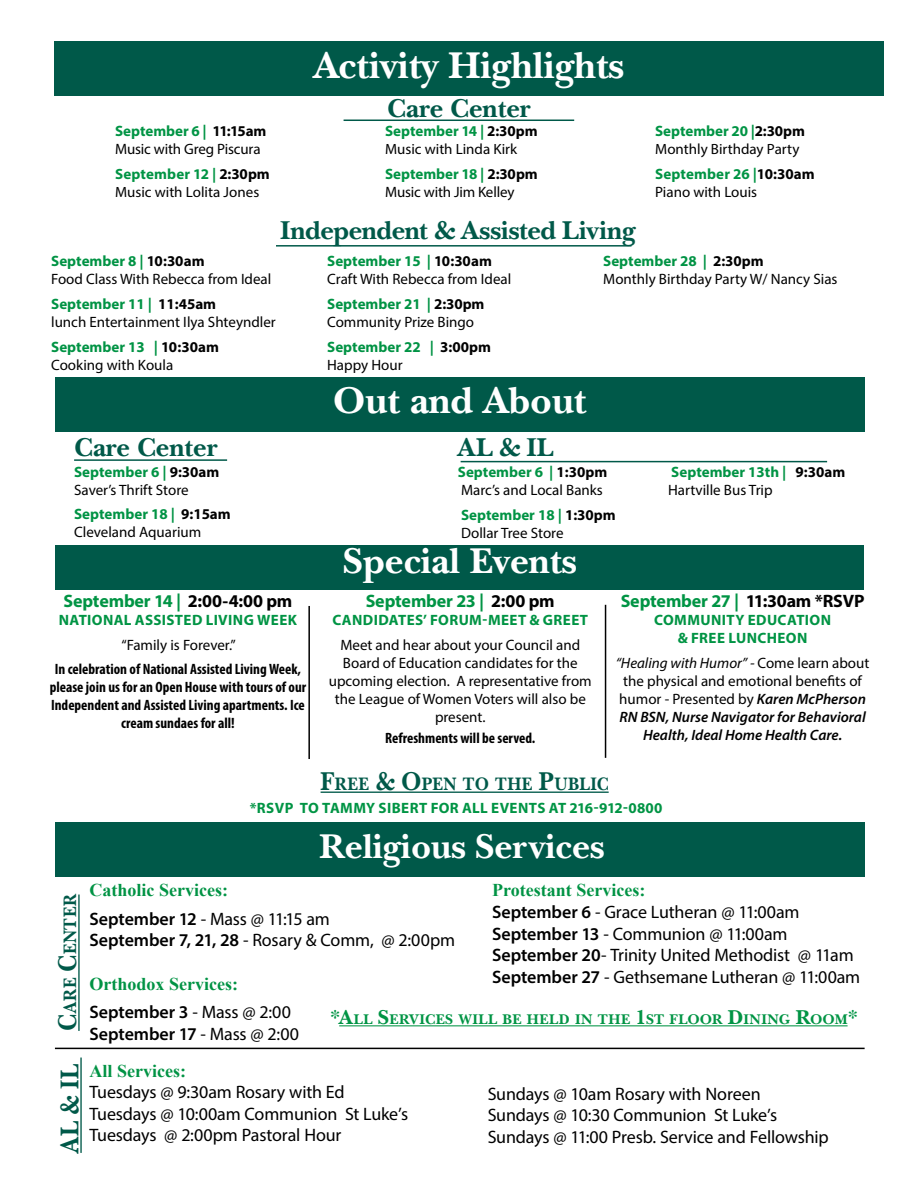
<style>
.page{position:relative;width:918px;height:1188px;background:#fff}
.page>*{position:absolute;margin:0;border:0;box-sizing:border-box;transform-origin:0 0}
.t1{font:700 39px "New Baskerville LT";color:#fff}
.t2{font:700 37.5px "New Baskerville LT";color:#fff}
.t3{font:700 36px "New Baskerville LT";color:#fff}
.t4{font:700 27px "New Baskerville LT";color:#005949}
.t5{font:700 27px "New Baskerville LT";color:#005949;scale:.9 1}
.t6{font:700 18.9px "New Baskerville LT";letter-spacing:.03em;color:#005949;scale:.9 1}
.t7{font:18px/21.6px "Myriad Pro";letter-spacing:-.01em;color:#000}
.t8{font:700 18px "Times New Roman";color:#009344}
.t9{font:700 18px "Myriad Pro";letter-spacing:-.01em;color:#009444}
.t10{font:600 18px/21.6px "Myriad Pro";letter-spacing:-.005em;color:#000}
.t11{font:15px/18px "Myriad Pro";color:#000}
.t12{font:700 condensed 15px/18px "Myriad Pro";color:#000;text-align:center}
.t13{font:italic 600 15px/18px "Myriad Pro";color:#000;text-align:center}
.t14{font:700 15px/18px "Myriad Pro";letter-spacing:.02em;color:#009444;text-align:center}
.t15{font:700 15px "Myriad Pro";letter-spacing:-.005em;color:#009444}
.t16{font:700 15px/18px "Myriad Pro";color:#009344}
.t17{font:14.85px/18px "Myriad Pro";color:#000}
.t18{font:700 14.7px "New Baskerville LT";letter-spacing:.03em;color:#009444}
.s1{font-weight:700;color:#009444}
.s2{font-weight:700}
.s3{font-weight:700;font-size:15px}
.s4{color:#000}
.s5{font-weight:700;color:#009344}
.s6{font-weight:400;color:#000}
.s7{font-weight:400}
.s8{font-weight:400;font-style:normal}
.s9{font-size:27px}
.s10{font-weight:600}
.s11{font-size:21px}
</style>
<div class="page">
<div style="left:54px;top:41px;width:830px;height:55px;background:#005949"></div>
<hr style="left:344px;top:120px;width:230px;height:1px;background:#005949">
<div style="left:55px;top:377px;width:810px;height:55px;background:#005949"></div>
<hr style="left:74px;top:459px;width:153px;height:2px;background:#005949">
<hr style="left:461px;top:461px;width:366px;height:1px;background:#005949">
<hr style="left:276px;top:245px;width:356px;height:2px;background:#005949">
<hr style="left:78px;top:895px;width:2px;height:136px;background:#005949">
<div style="left:55px;top:822px;width:810px;height:55px;background:#005949"></div>
<hr style="left:80px;top:1058px;width:2px;height:95px;background:#005949">
<hr style="left:339px;top:1025px;width:509px;height:1px;background:#009444">
<div style="left:56px;top:545px;width:808px;height:45px;background:#005949"></div>
<hr style="left:321px;top:792px;width:288px;height:1px;background:#005949">
<hr style="left:308px;top:606px;width:2px;height:153px;background:#000">
<hr style="left:605px;top:605px;width:1px;height:153px;background:#000">
<hr style="left:55px;top:1048px;width:810px;height:1px;background:#000">
<h1 class="t1" style="left:314px;top:42px;width:312px">Activity Highlights</h1>
<p class="t11" style="left:115px;top:122px;width:153px"><span class="s1">September 6 |</span> <span class="s2">11:15am<br></span>Music with Greg Piscura</p>
<p class="t17" style="left:115px;top:164px;width:156px"><span class="s1">September 12 |</span> <span class="s3">2:30pm<br></span>Music with Lolita Jones</p>
<h3 class="t4" style="left:387px;top:93px;width:145px">Care Center</h3>
<p class="t15" style="left:385px;top:121px;width:154px">September 14 | <span class="s4">2:30pm</span></p>
<p class="t17" style="left:385px;top:140px;width:134px">Music with Linda Kirk</p>
<p class="t11" style="left:385px;top:164px;width:154px"><span class="s1">September 18 |</span> <span class="s2">2:30pm<br></span>Music with Jim Kelley</p>
<h3 class="t4" style="left:280px;top:214px;width:357px">Independent &amp; Assisted Living</h3>
<p class="t15" style="left:655px;top:121px;width:151px">September 20 |<span class="s4">2:30pm</span></p>
<p class="t17" style="left:655px;top:140px;width:146px">Monthly Birthday Party</p>
<p class="t11" style="left:655px;top:164px;width:161px"><span class="s1">September 26 |</span><span class="s2">10:30am<br></span>Piano with Louis</p>
<p class="t11" style="left:51px;top:252px;width:222px"><span class="s5">September 8 |</span> <span class="s2">10:30am<br></span>Food Class With Rebecca from Ideal</p>
<p class="t11" style="left:51px;top:294px;width:226px"><span class="s5">September 11 |</span> <span class="s2">11:45am<br></span>lunch Entertainment Ilya Shteyndler</p>
<p class="t11" style="left:51px;top:337px;width:169px"><span class="s5">September 13 |</span> <span class="s2">10:30am<br></span>Cooking with Koula</p>
<p class="t11" style="left:327px;top:252px;width:186px"><span class="s5">September 15 |</span> <span class="s2">10:30am<br></span>Craft With Rebecca from Ideal</p>
<p class="t11" style="left:327px;top:294px;width:159px"><span class="s5">September 21 |</span> <span class="s2">2:30pm<br></span>Community Prize Bingo</p>
<p class="t16" style="left:327px;top:337px;width:165px">September 22 | <span class="s4">3:00pm<br></span><span class="s6">Happy Hour</span></p>
<h1 class="t1" style="left:333px;top:378px;width:255px">Out and About</h1>
<h3 class="t4" style="left:74px;top:431px;width:145px">Care Center</h3>
<h3 class="t4" style="left:458px;top:432px;width:97px">AL &amp; IL</h3>
<p class="t11" style="left:603px;top:252px;width:236px"><span class="s5">September 28 |</span> <span class="s2">2:30pm<br></span>Monthly Birthday Party W/ Nancy Sias</p>
<p class="t11" style="left:74px;top:462px;width:147px"><span class="s5">September 6 |</span> <span class="s2">9:30am<br></span>Saver’s Thrift Store</p>
<p class="t11" style="left:74px;top:505px;width:158px"><span class="s5">September 18 |</span> <span class="s2">9:15am<br></span>Cleveland Aquarium</p>
<p class="t9" style="left:64px;top:589px;width:230px">September 14 | <span class="s4">2:00-4:00 pm</span></p>
<p class="t14" style="left:59px;top:610px;width:240px">NATIONAL ASSISTED LIVING WEEK</p>
<p class="t11" style="left:121px;top:635px;width:116px">“Family is Forever.”</p>
<p class="t12" style="left:50px;top:660px;width:258px">In celebration of National Assisted Living Week, please join us for an Open House with tours of our Independent and Assisted Living apartments. Ice cream sundaes for all!</p>
<p class="t11" style="left:458px;top:463px;width:151px"><span class="s5">September 6 |</span> <span class="s2">1:30pm<br></span>Marc’s and Local Banks</p>
<p class="t11" style="left:461px;top:506px;width:156px"><span class="s5">September 18 |</span> <span class="s2">1:30pm<br></span>Dollar Tree Store</p>
<h2 class="t2" style="left:343px;top:538px;width:235px">Special Events</h2>
<p class="t11" style="left:668px;top:463px;width:179px"><span class="s5">September 13th |</span> <span class="s2">9:30am<br></span>Hartville Bus Trip</p>
<p class="t9" style="left:366px;top:589px;width:190px">September 23 | <span class="s4">2:00 pm</span></p>
<p class="t14" style="left:333px;top:610px;width:257px">CANDIDATES’ FORUM-MEET &amp; GREET</p>
<p class="t11" style="left:329px;top:635px;width:264px;text-align:center">Meet and hear about your Council and<br>Board of Education candidates for the upcoming election. A representative from the League of Women Voters will also be present.</p>
<p class="t12" style="left:385px;top:729px;width:152px">Refreshments will be served.</p>
<p class="t9" style="left:621px;top:589px;width:245px">September 27 | <span class="s4">11:30am *RSVP</span></p>
<p class="t14" style="left:654px;top:610px;width:179px">COMMUNITY EDUCATION &amp; FREE LUNCHEON</p>
<p class="t13" style="left:616px;top:653px;width:255px"><span class="s7">“Healing with Humor” -</span> <span class="s8">Come learn about the physical and emotional benefits of humor - Presented by</span> Karen McPherson RN BSN, Nurse Navigator for Behavioral Health, Ideal Home Health Care.</p>
<p class="t6" style="left:321px;top:772px;width:322px"><span class="s9">F</span>REE <span class="s9">&amp; O</span>PEN TO THE <span class="s9">P</span>UBLIC</p>
<p class="t14" style="left:250px;top:799px;width:414px">*RSVP TO TAMMY SIBERT FOR ALL EVENTS AT 216-912-0800</p>
<p class="t6" style="left:59px;top:1031px;width:153px;rotate:-90deg"><span class="s9">C</span>ARE <span class="s9">C</span>ENTER</p>
<h3 class="t5" style="left:54px;top:1153px;width:100px;rotate:-90deg">AL &amp; IL</h3>
<h3 class="t3" style="left:320px;top:826px;width:286px">Religious Services</h3>
<p class="t8" style="left:90px;top:877px;width:140px">Catholic Services:</p>
<p class="t7" style="left:90px;top:908px;width:367px"><span class="s10">September 12</span> - Mass @ 11:15 am<br><span class="s10">September 7, 21, 28</span> - Rosary &amp; Comm, @ 2:00pm</p>
<p class="t8" style="left:90px;top:971px;width:150px">Orthodox Services:</p>
<p class="t10" style="left:90px;top:1001px;width:211px">September 3 <span class="s7">- Mass @ 2:00<br></span>September 17 <span class="s7">- Mass @ 2:00</span></p>
<p class="t8" style="left:492px;top:877px;width:155px">Protestant Services:</p>
<p class="t7" style="left:492px;top:901px;width:370px"><span class="s10">September 6</span> - Grace Lutheran @ 11:00am <span class="s10">September 13</span> - Communion @ 11:00am <span class="s10">September 20</span>- Trinity United Methodist @ 11am <span class="s10">September 27</span> - Gethsemane Lutheran @ 11:00am</p>
<p class="t18" style="left:330px;top:1010px;width:530px"><span class="s11">*A</span>LL <span class="s11">S</span>ERVICES WILL BE HELD IN THE <span class="s11">1</span>ST FLOOR <span class="s11">D</span>INING <span class="s11">R</span>OOM<span class="s11">*</span></p>
<p class="t8" style="left:90px;top:1058px;width:98px">All Services:</p>
<p class="t7" style="left:90px;top:1081px;width:320px">Tuesdays @ 9:30am Rosary with Ed<br>Tuesdays @ 10:00am Communion St Luke’s<br>Tuesdays @ 2:00pm Pastoral Hour</p>
<p class="t7" style="left:488px;top:1082px;width:343px">Sundays @ 10am Rosary with Noreen<br>Sundays @ 10:30 Communion St Luke’s<br>Sundays @ 11:00 Presb. Service and Fellowship</p>
</div>
